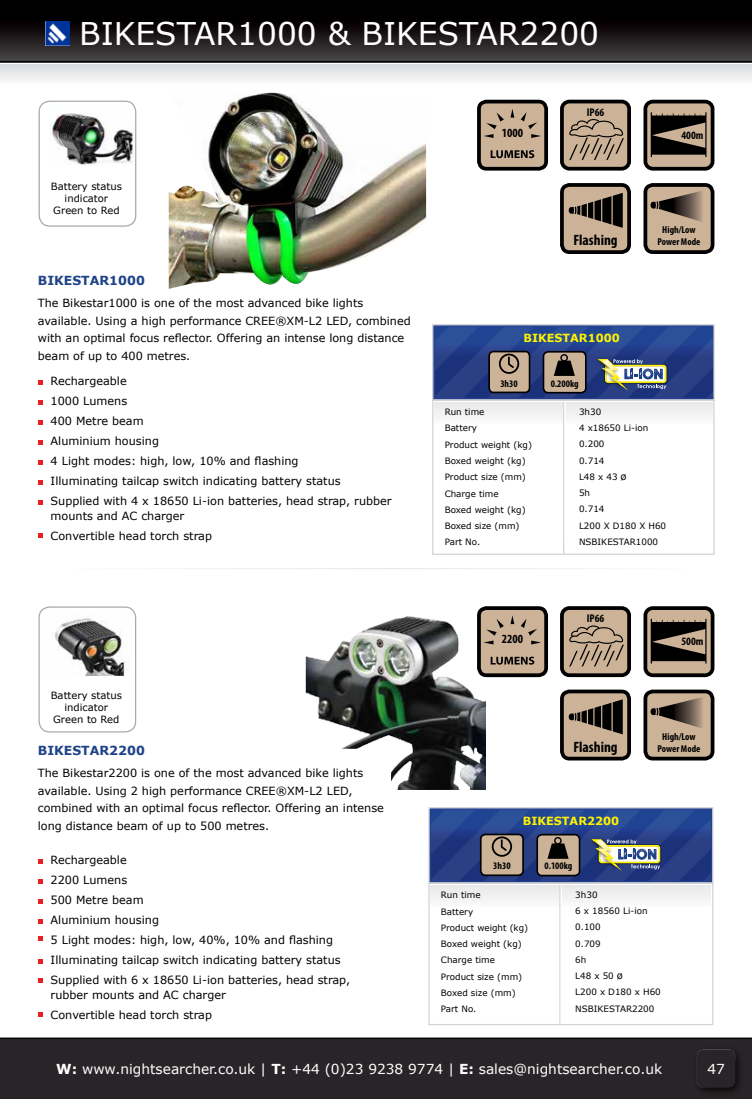
<style>
.page{position:relative;width:752px;height:1099px;background:#fff}
.page>*{position:absolute;margin:0;border:0;box-sizing:border-box;transform-origin:0 0}
.t1{font:31.25px "Verdana";color:#fff}
.t2{font:700 condensed 15px "Myriad Pro";color:#000}
.t3{font:13.75px "Verdana";color:#fff}
.t4{font:700 12.5px "Verdana";color:#1e4388}
.t5{font:700 condensed 12.5px "Myriad Pro";color:#000}
.t6{font:11.25px/20px "Verdana";color:#000}
.t7{font:700 11.25px "Verdana";color:#fff200}
.t8{font:700 condensed 11.25px "Myriad Pro";color:#000}
.t9{font:10px/12px "Verdana";color:#000;text-align:center}
.t10{font:700 condensed 10px "Myriad Pro";color:#000}
.t11{font:8.75px/16.2px "Verdana";color:#000}
.s1{font-size:10px}
.s2{font-weight:700}
</style>
<div class="page">
<div style="left:0;top:0;width:751px;height:62px;background:linear-gradient(to bottom,#000,#413c3d)"></div>
<hr style="left:0;top:61px;width:751px;height:1px;background:#000">
<div style="left:0;top:64px;width:751px;height:34px;background:linear-gradient(to bottom,#dedfe0,#fff)"></div>
<div style="left:0;top:1038px;width:751px;height:60px;background:#292428"></div>
<hr style="left:0;top:1037px;width:751px;height:1px;background:#000">
<div style="left:432px;top:324px;width:282px;height:77px;background:#234093;border:1px solid #d1d3d4"></div>
<div style="left:434px;top:402px;width:277px;height:54px;background:linear-gradient(to bottom,#eeefef,#fff)"></div>
<div style="left:502px;top:364px;width:125px;height:215px;background:#fff;opacity:.75"></div>
<hr style="left:564px;top:402px;width:1px;height:140px;background:#fff">
<div style="left:26px;top:506px;width:702px;height:125px;background:#fff"></div>
<img style="left:45px;top:21px;width:24px;height:24px">
<svg style="left:428px;top:807px;width:285px;height:75px;background:#6678ab"></svg>
<div style="left:428px;top:882px;width:285px;height:143px;border:1px solid #d1d3d4"></div>
<div style="left:430px;top:885px;width:280px;height:54px;background:linear-gradient(to bottom,#eeefef,#fff)"></div>
<div style="left:498px;top:847px;width:125px;height:213px;background:#fff;opacity:.75"></div>
<hr style="left:560px;top:884px;width:1px;height:139px;background:#fff">
<div style="left:692px;top:1045px;width:52px;height:52px;background:#000;opacity:.75"></div>
<div style="left:694px;top:1043px;width:42px;height:45px;background:#292428"></div>
<img style="left:169px;top:88px;width:257px;height:201px">
<img style="left:305px;top:616px;width:180px;height:174px">
<svg style="left:39px;top:859px;width:4px;height:4px"></svg>
<svg style="left:39px;top:879px;width:4px;height:4px"></svg>
<svg style="left:39px;top:899px;width:4px;height:4px"></svg>
<svg style="left:39px;top:919px;width:4px;height:4px"></svg>
<svg style="left:39px;top:936px;width:4px;height:5px"></svg>
<svg style="left:39px;top:959px;width:4px;height:4px"></svg>
<svg style="left:39px;top:978px;width:4px;height:4px"></svg>
<svg style="left:39px;top:1012px;width:4px;height:4px"></svg>
<svg style="left:39px;top:380px;width:4px;height:5px"></svg>
<svg style="left:39px;top:400px;width:4px;height:5px"></svg>
<svg style="left:39px;top:420px;width:4px;height:5px"></svg>
<svg style="left:39px;top:440px;width:4px;height:5px"></svg>
<svg style="left:39px;top:460px;width:4px;height:5px"></svg>
<svg style="left:39px;top:480px;width:4px;height:5px"></svg>
<svg style="left:39px;top:500px;width:4px;height:5px"></svg>
<svg style="left:39px;top:533px;width:4px;height:4px"></svg>
<img style="left:50px;top:106px;width:86px;height:59px">
<div style="left:39px;top:101px;width:97px;height:126px;border:1px solid #a7a9ac;border-radius:11px"></div>
<img style="left:54px;top:618px;width:72px;height:57px">
<div style="left:38px;top:606px;width:98px;height:126px;border:1px solid #a7a9ac;border-radius:11px"></div>
<div style="left:561px;top:102px;width:67px;height:67px;background:#ccb398;border-radius:7px"></div>
<div style="left:559px;top:100px;width:71px;height:70px;border:4px solid #000;border-radius:7px"></div>
<svg style="left:569px;top:119px;width:54px;height:35px"></svg>
<div style="left:645px;top:102px;width:67px;height:67px;background:#ccb398;border-radius:7px"></div>
<div style="left:643px;top:100px;width:71px;height:71px;border:4px solid #000;border-radius:7px"></div>
<svg style="left:650px;top:112px;width:56px;height:45px"></svg>
<div style="left:478px;top:102px;width:68px;height:67px;background:#ccb398;border-radius:8px"></div>
<div style="left:477px;top:100px;width:70px;height:71px;border:4px solid #000;border-radius:8px"></div>
<svg style="left:484px;top:109px;width:57px;height:29px"></svg>
<div style="left:493px;top:117px;width:38px;height:37px;background:#ccb398;border-radius:50%"></div>
<svg style="left:490px;top:150px;width:44px;height:8px"></svg>
<div style="left:645px;top:185px;width:67px;height:67px;background:#ccb398;border-radius:8px"></div>
<div style="left:643px;top:183px;width:71px;height:71px;border:4px solid #000;border-radius:8px"></div>
<svg style="left:664px;top:191px;width:39px;height:31px"></svg>
<div style="left:540px;top:154px;width:106px;height:110px;background:#fff"></div>
<div style="left:559px;top:154px;width:105px;height:110px;background:#fff;opacity:.75"></div>
<hr style="left:611px;top:192px;width:1px;height:35px;background:#ccb398">
<div style="left:561px;top:608px;width:67px;height:67px;background:#ccb398;border-radius:7px"></div>
<div style="left:559px;top:606px;width:71px;height:71px;border:4px solid #000;border-radius:7px"></div>
<svg style="left:569px;top:625px;width:54px;height:35px"></svg>
<div style="left:645px;top:608px;width:67px;height:67px;background:#ccb398;border-radius:7px"></div>
<div style="left:643px;top:606px;width:71px;height:71px;border:4px solid #000;border-radius:7px"></div>
<svg style="left:650px;top:619px;width:56px;height:44px"></svg>
<div style="left:478px;top:608px;width:68px;height:67px;background:#ccb398;border-radius:8px"></div>
<div style="left:477px;top:606px;width:70px;height:71px;border:4px solid #000;border-radius:8px"></div>
<svg style="left:484px;top:615px;width:57px;height:30px"></svg>
<div style="left:493px;top:624px;width:38px;height:36px;background:#ccb398;border-radius:50%"></div>
<svg style="left:490px;top:656px;width:44px;height:8px"></svg>
<div style="left:645px;top:691px;width:67px;height:67px;background:#ccb398;border-radius:8px"></div>
<div style="left:643px;top:689px;width:71px;height:71px;border:4px solid #000;border-radius:8px"></div>
<svg style="left:664px;top:697px;width:39px;height:31px"></svg>
<div style="left:540px;top:660px;width:106px;height:111px;background:#fff"></div>
<div style="left:559px;top:660px;width:105px;height:111px;background:#fff;opacity:.75"></div>
<hr style="left:611px;top:698px;width:1px;height:35px;background:#ccb398">
<svg style="left:435px;top:327px;width:276px;height:71px"></svg>
<svg style="left:431px;top:810px;width:279px;height:70px;background:#455686"></svg>
<div style="left:553px;top:837px;width:8px;height:7px;border:1px solid #000;border-radius:50%"></div>
<h1 class="t1" style="left:79px;top:12px;width:521px">BIKESTAR1000 &amp; BIKESTAR2200</h1>
<p class="t8" style="left:586px;top:105px;width:19px">IP66</p>
<p class="t9" style="left:51px;top:180px;width:73px">Battery status indicator<br>Green to Red</p>
<p class="t4" style="left:38px;top:271px;width:108px">BIKESTAR1000</p>
<p class="t6" style="left:38px;top:294px;width:374px;line-height:17.5px">The Bikestar1000 is one of the most advanced bike lights available. Using a high performance CREE®XM-L2 LED, combined with an optimal focus reflector. Offering an intense long distance beam of up to 400 metres.</p>
<p class="t6" style="left:51px;top:371px;width:342px">Rechargeable<br>1000 Lumens<br>400 Metre beam<br>Aluminium housing<br>4 Light modes: high, low, 10% and flashing<br>Illuminating tailcap switch indicating battery status<br>Supplied with 4 x 18650 Li-ion batteries, head strap, rubber</p>
<p class="t6" style="left:51px;top:506px;width:163px">mounts and AC charger<br>Convertible head torch strap</p>
<p class="t9" style="left:51px;top:689px;width:73px">Battery status indicator<br>Green to Red</p>
<p class="t4" style="left:38px;top:741px;width:108px">BIKESTAR2200</p>
<p class="t6" style="left:38px;top:764px;width:347px;line-height:17.5px">The Bikestar2200 is one of the most advanced bike lights available. Using 2 high performance CREE®XM-L2 LED, combined with an optimal focus reflector. Offering an intense long distance beam of up to 500 metres.</p>
<p class="t6" style="left:51px;top:849px;width:301px">Rechargeable<br>2200 Lumens<br>500 Metre beam<br>Aluminium housing<br>5 Light modes: high, low, 40%, 10% and flashing<br>Illuminating tailcap switch indicating battery status<br>Supplied with 6 x 18650 Li-ion batteries, head strap,</p>
<p class="t6" style="left:51px;top:984px;width:177px">rubber mounts and AC charger<br>Convertible head torch strap</p>
<p class="t5" style="left:501px;top:125px;width:23px">1000</p>
<p class="t8" style="left:681px;top:128px;width:24px">400m</p>
<p class="t10" style="left:662px;top:223px;width:35px">High/Low</p>
<h2 class="t2" style="left:573px;top:231px;width:46px">Flashing</h2>
<p class="t10" style="left:657px;top:235px;width:44px">Power Mode</p>
<p class="t7" style="left:523px;top:330px;width:98px">BIKESTAR1000</p>
<p class="t10" style="left:500px;top:377px;width:19px">3h30</p>
<p class="t10" style="left:550px;top:377px;width:29px">0.200kg</p>
<p class="t11" style="left:444px;top:404px;width:89px">Run time<br>Battery<br>Product weight (kg)<br>Boxed weight (kg)<br>Product size (mm)<br>Charge time<br>Boxed weight (kg)<br>Boxed size (mm)<br>Part No.</p>
<p class="t11" style="left:578px;top:403px;width:89px">3h30<br>4 x18650 Li-ion<br>0.200<br>0.714<br>L48 x 43 <span class="s1">ø<br></span>5h<br>0.714<br>L200 X D180 X H60<br>NSBIKESTAR1000</p>
<p class="t8" style="left:586px;top:611px;width:19px">IP66</p>
<p class="t5" style="left:501px;top:631px;width:23px">2200</p>
<p class="t8" style="left:681px;top:634px;width:24px">500m</p>
<p class="t10" style="left:662px;top:730px;width:35px">High/Low</p>
<h2 class="t2" style="left:573px;top:737px;width:46px">Flashing</h2>
<p class="t10" style="left:657px;top:742px;width:44px">Power Mode</p>
<p class="t7" style="left:522px;top:813px;width:98px">BIKESTAR2200</p>
<p class="t10" style="left:493px;top:859px;width:19px">3h30</p>
<p class="t10" style="left:544px;top:859px;width:29px">0.100kg</p>
<p class="t11" style="left:440px;top:886px;width:89px">Run time<br>Battery<br>Product weight (kg)<br>Boxed weight (kg)<br>Charge time<br>Product size (mm)<br>Boxed size (mm)<br>Part No.</p>
<p class="t11" style="left:575px;top:886px;width:87px">3h30<br>6 x 18560 Li-ion<br>0.100<br>0.709<br>6h<br>L48 x 50 <span class="s1">ø<br></span>L200 x D180 x H60<br>NSBIKESTAR2200</p>
<p class="t3" style="left:56px;top:1059px;width:607px"><span class="s2">W:</span> www.nightsearcher.co.uk | <span class="s2">T:</span> +44 (0)23 9238 9774 | <span class="s2">E:</span> sales@nightsearcher.co.uk</p>
<p class="t3" style="left:707px;top:1059px;width:19px">47</p>
</div>
